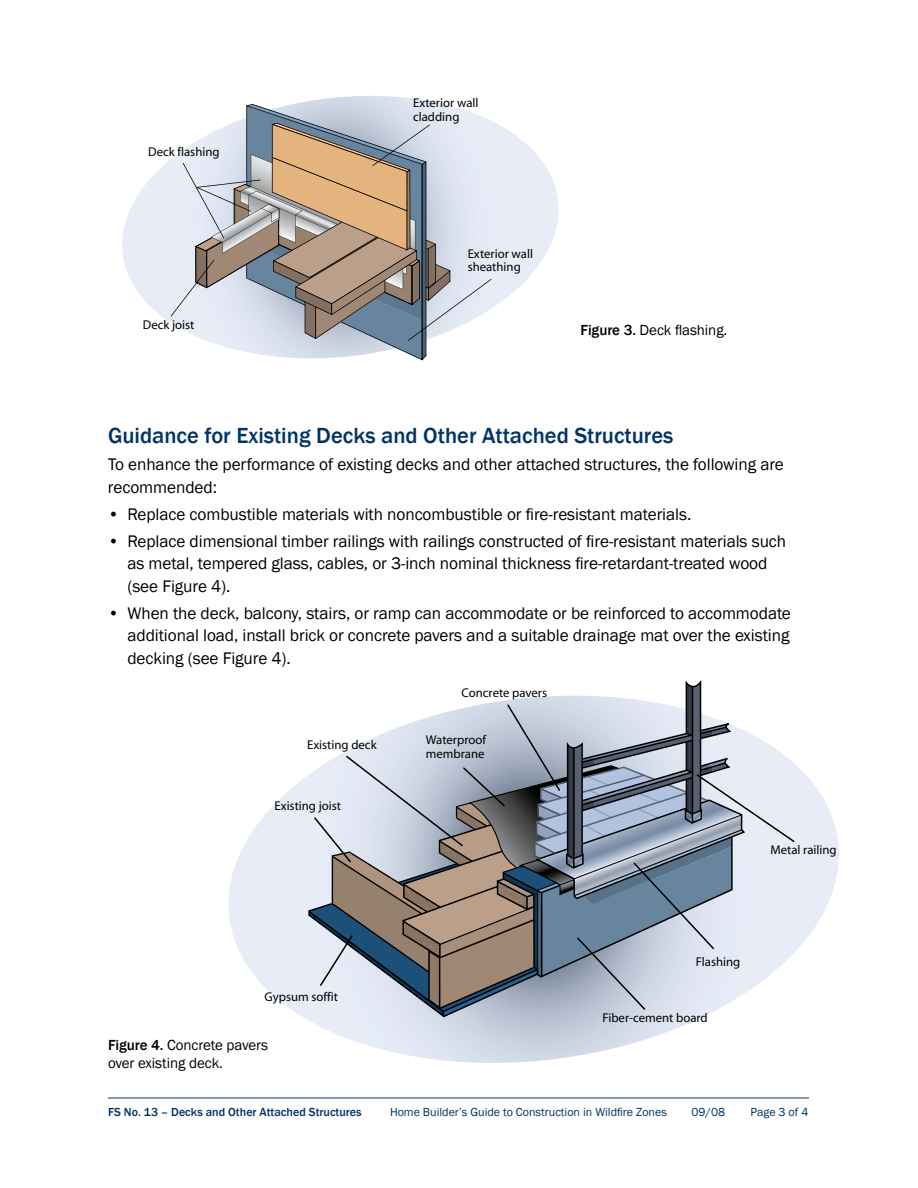
<style>
.page{position:relative;width:918px;height:1188px;background:#fff}
.page>*{position:absolute;margin:0;border:0;box-sizing:border-box;transform-origin:0 0}
.t1{font:500 22.5px "Franklin Gothic";color:#036}
.t2{font:17.25px/22.5px "Franklin Gothic";letter-spacing:-.005em;color:#000}
.t3{font:15px/18px "Franklin Gothic";letter-spacing:-.005em;color:#000}
.t4{font:12.75px/13.5px "Myriad";color:#000}
.t5{font:12px "Franklin Gothic";color:#036}
.t6{font:500 12px "Franklin Gothic";color:#036}
.s1{font-weight:500}
</style>
<div class="page">
<hr style="left:108px;top:1098px;width:720px;height:1px;background:#036">
<div style="left:809px;top:1081px;width:26px;height:39px;background:#fff"></div>
<svg style="left:122px;top:96px;width:437px;height:265px"></svg>
<svg style="left:171px;top:104px;width:321px;height:256px;background:#c0bdbb"></svg>
<svg style="left:228px;top:765px;width:611px;height:298px"></svg>
<svg style="left:307px;top:680px;width:489px;height:339px;background:#b0b5be"></svg>
<p class="t4" style="left:148px;top:146px;width:73px">Deck flashing</p>
<p class="t4" style="left:143px;top:319px;width:53px">Deck joist</p>
<p class="t4" style="left:413px;top:97px;width:67px">Exterior wall cladding</p>
<p class="t4" style="left:468px;top:247px;width:67px">Exterior wall sheathing</p>
<p class="t3" style="left:580px;top:321px;width:148px"><span class="s1">Figure 3.</span> Deck flashing.</p>
<h1 class="t1" style="left:108px;top:422px;width:567px">Guidance for Existing Decks and Other Attached Structures</h1>
<p class="t2" style="left:108px;top:454px;width:677px">To enhance the performance of existing decks and other attached structures, the following are recommended:</p>
<p class="t2" style="left:108px;top:503px;width:585px">• Replace combustible materials with noncombustible or fire-resistant materials.</p>
<p class="t2" style="left:127px;top:530px;width:660px;text-indent:-19px">• Replace dimensional timber railings with railings constructed of fire-resistant materials such as metal, tempered glass, cables, or 3-inch nominal thickness fire-retardant-treated wood (see Figure 4).</p>
<p class="t2" style="left:127px;top:602px;width:665px;text-align:justify;text-indent:-19px">• When the deck, balcony, stairs, or ramp can accommodate or be reinforced to accommodate additional load, install brick or concrete pavers and a suitable drainage mat over the existing decking (see Figure 4).</p>
<p class="t4" style="left:307px;top:738px;width:71px">Existing deck</p>
<p class="t4" style="left:274px;top:800px;width:68px">Existing joist</p>
<p class="t4" style="left:462px;top:686px;width:87px">Concrete pavers</p>
<p class="t4" style="left:426px;top:734px;width:62px">Waterproof membrane</p>
<p class="t4" style="left:265px;top:990px;width:75px">Gypsum soffit</p>
<p class="t3" style="left:108px;top:1036px;width:162px"><span class="s1">Figure 4.</span> Concrete pavers over existing deck.</p>
<p class="t4" style="left:771px;top:844px;width:68px">Metal railing</p>
<p class="t4" style="left:696px;top:956px;width:46px">Flashing</p>
<p class="t4" style="left:602px;top:1012px;width:107px">Fiber-cement board</p>
<p class="t6" style="left:108px;top:1105px;width:255px">FS No. 13 – Decks and Other Attached Structures</p>
<p class="t5" style="left:390px;top:1105px;width:278px">Home Builder’s Guide to Construction in Wildfire Zones</p>
<p class="t5" style="left:692px;top:1105px;width:35px">09/08</p>
<p class="t5" style="left:750px;top:1105px;width:60px">Page 3 of 4</p>
</div>
